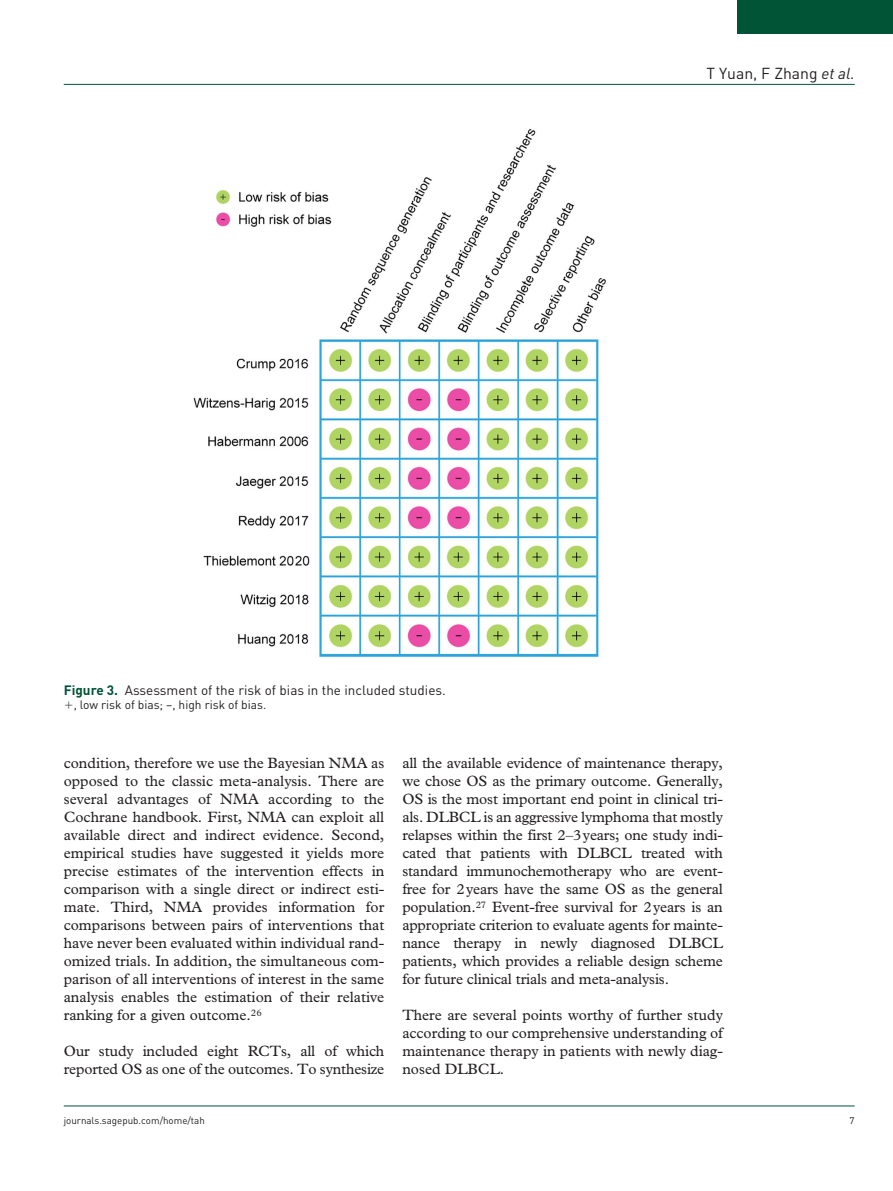
<style>
.page{position:relative;width:893px;height:1191px;background:#fff}
.page>*{position:absolute;margin:0;border:0;box-sizing:border-box;transform-origin:0 0}
.t1{font:15.75px "DIN";color:#231f20}
.t2{font:15px/18px "Plantin Std";letter-spacing:-.01em;color:#231f20;text-align:justify}
.t3{font:13.5px "DIN";color:#231f20}
.t4{font:12px "DIN";color:#231f20}
.t5{font:9.75px "DIN";color:#231f20}
.s1{font-weight:700;color:#015436}
.s2{font-style:italic}
</style>
<div class="page">
<hr style="left:64px;top:84px;width:791px;height:1px;background:#015436">
<hr style="left:64px;top:1105px;width:791px;height:1px;background:#015436">
<div style="left:738px;top:0;width:155px;height:34px;background:#015436"></div>
<img style="left:193px;top:128px;width:413px;height:531px">
<p class="t3" style="left:64px;top:681px;width:384px"><span class="s1">Figure 3.</span> Assessment of the risk of bias in the included studies.</p>
<p class="t4" style="left:74px;top:697px;width:194px">, low risk of bias; −, high risk of bias.</p>
<p class="t1" style="left:707px;top:63px;width:150px">T Yuan, F Zhang <span class="s2">et al.</span></p>
<p class="t2" style="left:64px;top:754px;width:322px">condition, therefore we use the Bayesian NMA as opposed to the classic meta-analysis. There are several advantages of NMA according to the Cochrane handbook. First, NMA can exploit all available direct and indirect evidence. Second, empirical studies have suggested it yields more precise estimates of the intervention effects in comparison with a single direct or indirect esti&shy;mate. Third, NMA provides information for comparisons between pairs of interventions that have never been evaluated within individual rand&shy;omized trials. In addition, the simultaneous com&shy;parison of all interventions of interest in the same analysis enables the estimation of their relative ranking for a given outcome.<sup>26</sup></p>
<p class="t2" style="left:64px;top:1042px;width:322px">Our study included eight RCTs, all of which reported OS as one of the outcomes. To synthesize</p>
<p class="t2" style="left:402px;top:754px;width:322px">all the available evidence of maintenance therapy, we chose OS as the primary outcome. Generally, OS is the most important end point in clinical tri&shy;als. DLBCL is an aggressive lymphoma that mostly relapses within the first 2–3years; one study indi&shy;cated that patients with DLBCL treated with standard immunochemotherapy who are event&shy;free for 2years have the same OS as the general population.<sup>27</sup> Event-free survival for 2years is an appropriate criterion to evaluate agents for mainte&shy;nance therapy in newly diagnosed DLBCL patients, which provides a reliable design scheme for future clinical trials and meta-analysis.</p>
<p class="t2" style="left:402px;top:1006px;width:322px">There are several points worthy of further study according to our comprehensive understanding of maintenance therapy in patients with newly diag&shy;nosed DLBCL.</p>
<p class="t5" style="left:64px;top:1114px;width:143px">journals.sagepub.com/home/tah</p>
<p class="t5" style="left:850px;top:1114px;width:7px">7</p>
</div>
